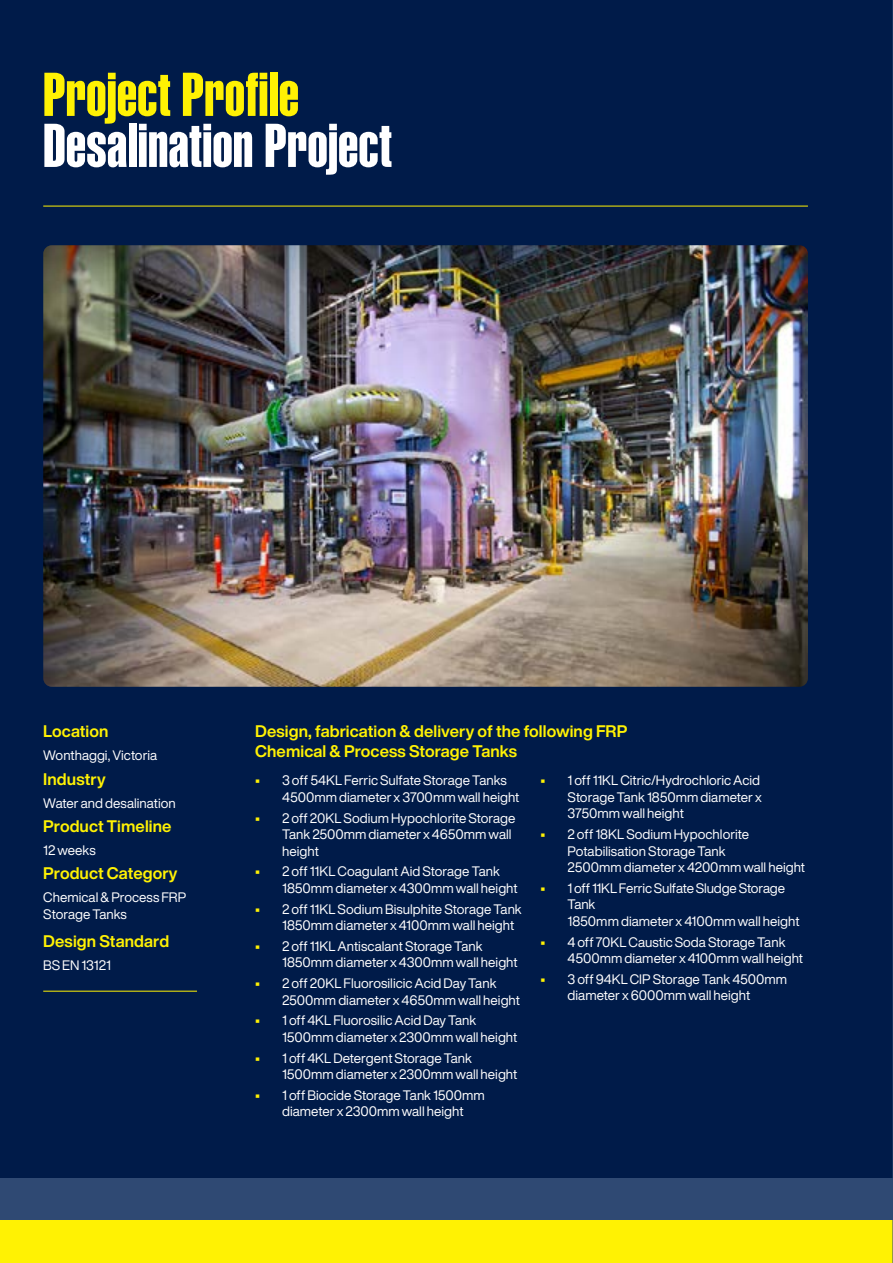
<style>
.page{position:relative;width:893px;height:1263px;background:#001b49}
.page>*{position:absolute;margin:0;border:0;box-sizing:border-box;transform-origin:0 0}
.t1{font:60.6px "Helvetica LT Pro X Compressed";letter-spacing:.005em;color:#fff}
.t2{font:60.6px "Helvetica LT Pro X Compressed";letter-spacing:.005em;color:#fff203}
.t3{font:700 16.5px/19.5px "Helvetica Now Display";letter-spacing:.005em;color:#fff203}
.t4{font:13.5px/16.5px "Helvetica Now Display";color:#fff}
.s1{font-weight:700;color:#fff203}
</style>
<div class="page">
<div style="left:0;top:1178px;width:893px;height:42px;background:#2f4973"></div>
<div style="left:0;top:1220px;width:893px;height:43px;background:#fff203"></div>
<img style="left:43px;top:245px;width:765px;height:442px">
<hr style="left:43px;top:206px;width:765px;height:1px;background:#fff203">
<hr style="left:43px;top:991px;width:154px;height:1px;background:#fff203">
<hr style="left:892px;top:0;width:1px;height:1263px;background:#2f4973">
<h1 class="t2" style="left:43px;top:58px;width:257px">Project Profile</h1>
<h1 class="t1" style="left:43px;top:109px;width:350px">Desalination Project</h1>
<p class="t3" style="left:43px;top:722px;width:67px">Location</p>
<p class="t4" style="left:43px;top:747px;width:115px">Wonthaggi, Victoria</p>
<p class="t3" style="left:43px;top:769px;width:64px">Industry</p>
<p class="t4" style="left:43px;top:794px;width:134px">Water and desalination</p>
<p class="t3" style="left:43px;top:816px;width:130px">Product Timeline</p>
<p class="t4" style="left:43px;top:842px;width:54px">12 weeks</p>
<p class="t3" style="left:43px;top:863px;width:136px">Product Category</p>
<p class="t4" style="left:43px;top:889px;width:145px">Chemical &amp; Process FRP<br>Storage Tanks</p>
<p class="t3" style="left:43px;top:931px;width:127px">Design Standard</p>
<p class="t4" style="left:43px;top:956px;width:69px">BS EN 13121</p>
<p class="t3" style="left:255px;top:722px;width:374px">Design, fabrication &amp; delivery of the following FRP<br>Chemical &amp; Process Storage Tanks</p>
<p class="t4" style="left:282px;top:772px;width:239px;text-indent:-27px"><span class="s1">•</span> 3 off 54KL Ferric Sulfate Storage Tanks<br>4500mm diameter x 3700mm wall height</p>
<p class="t4" style="left:282px;top:809px;width:235px;text-indent:-27px"><span class="s1">•</span> 2 off 20KL Sodium Hypochlorite Storage<br>Tank 2500mm diameter x 4650mm wall height</p>
<p class="t4" style="left:282px;top:863px;width:237px;text-indent:-27px"><span class="s1">•</span> 2 off 11KL Coagulant Aid Storage Tank<br>1850mm diameter x 4300mm wall height</p>
<p class="t4" style="left:282px;top:900px;width:241px;text-indent:-27px"><span class="s1">•</span> 2 off 11KL Sodium Bisulphite Storage Tank<br>1850mm diameter x 4100mm wall height</p>
<p class="t4" style="left:282px;top:938px;width:237px;text-indent:-27px"><span class="s1">•</span> 2 off 11KL Antiscalant Storage Tank<br>1850mm diameter x 4300mm wall height</p>
<p class="t4" style="left:282px;top:975px;width:239px;text-indent:-27px"><span class="s1">•</span> 2 off 20KL Fluorosilicic Acid Day Tank<br>2500mm diameter x 4650mm wall height</p>
<p class="t4" style="left:282px;top:1012px;width:237px;text-indent:-27px"><span class="s1">•</span> 1 off 4KL Fluorosilic Acid Day Tank<br>1500mm diameter x 2300mm wall height</p>
<p class="t4" style="left:282px;top:1049px;width:237px;text-indent:-27px"><span class="s1">•</span> 1 off 4KL Detergent Storage Tank<br>1500mm diameter x 2300mm wall height</p>
<p class="t4" style="left:255px;top:1087px;width:231px;text-align:center"><span class="s1">•</span> 1 off Biocide Storage Tank 1500mm diameter x 2300mm wall height</p>
<p class="t4" style="left:567px;top:772px;width:196px;text-indent:-27px"><span class="s1">•</span> 1 off 11KL Citric/Hydrochloric Acid<br>Storage Tank 1850mm diameter x<br>3750mm wall height</p>
<p class="t4" style="left:567px;top:826px;width:239px;text-indent:-27px"><span class="s1">•</span> 2 off 18KL Sodium Hypochlorite<br>Potabilisation Storage Tank<br>2500mm diameter x 4200mm wall height</p>
<p class="t4" style="left:567px;top:880px;width:234px;text-indent:-27px"><span class="s1">•</span> 1 off 11KL Ferric Sulfate Sludge Storage<br>Tank<br>1850mm diameter x 4100mm wall height</p>
<p class="t4" style="left:567px;top:933px;width:237px;text-indent:-27px"><span class="s1">•</span> 4 off 70KL Caustic Soda Storage Tank<br>4500mm diameter x 4100mm wall height</p>
<p class="t4" style="left:567px;top:971px;width:221px;text-indent:-27px"><span class="s1">•</span> 3 off 94KL CIP Storage Tank 4500mm diameter x 6000mm wall height</p>
</div>
